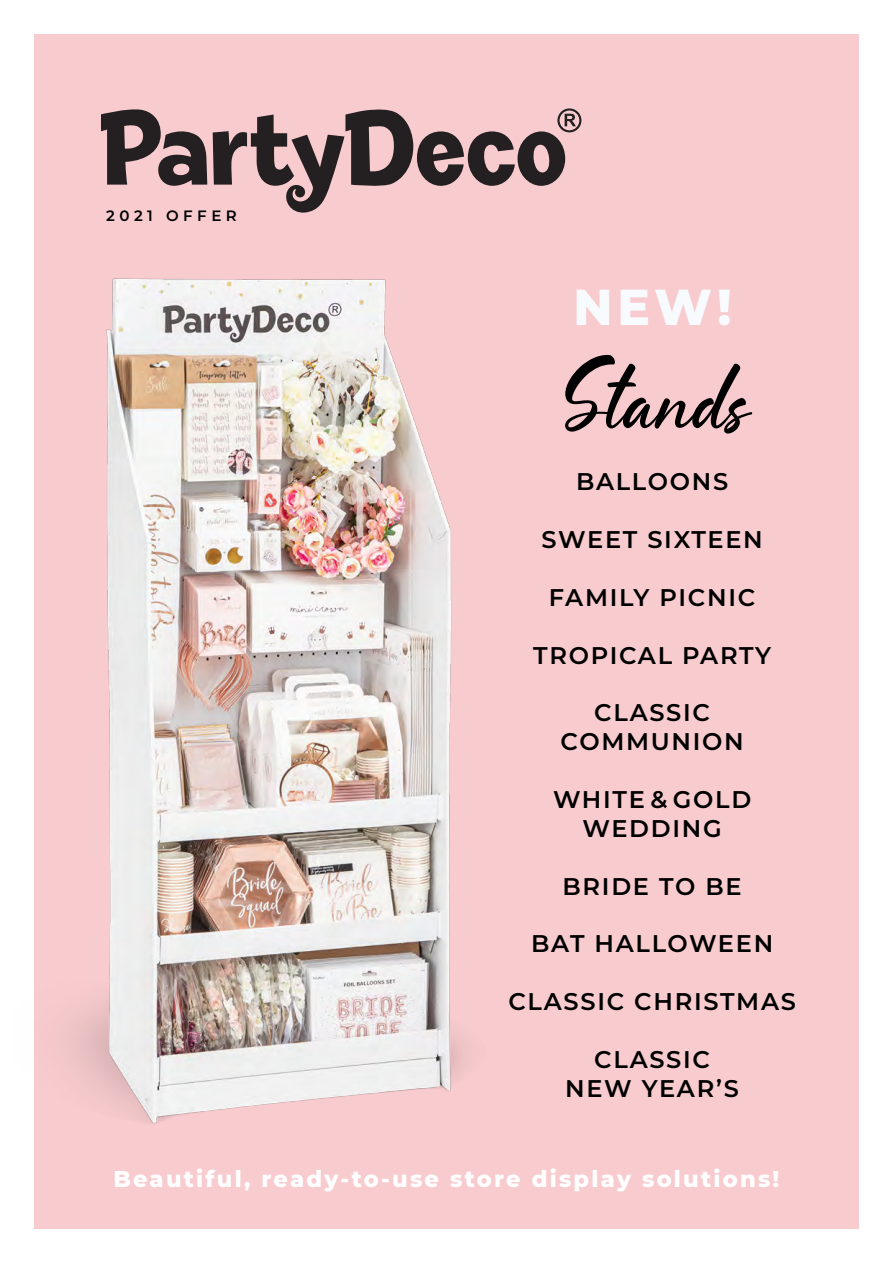
<style>
.page{position:relative;width:893px;height:1263px;background:#fff}
.page>*{position:absolute;margin:0;border:0;box-sizing:border-box;transform-origin:0 0}
.t1{font:60.75px "Rosseville";color:#000;scale:.94 1}
.t2{font:800 51.45px "Montserrat";color:#f7fbfd;scale:.94 1}
.t3{font:600 24.15px/29px "Montserrat";letter-spacing:.07em;color:#000;text-align:center}
.t4{font:800 23.25px "Montserrat";letter-spacing:.1em;color:#fff}
.t5{font:600 15px "Montserrat";letter-spacing:.3em;color:#000}
</style>
<div class="page">
<div style="left:34px;top:34px;width:825px;height:1195px;background:#f8cccf"></div>
<img style="left:73px;top:278px;width:390px;height:846px">
<svg style="left:101px;top:109px;width:106px;height:77px"></svg>
<svg style="left:213px;top:108px;width:368px;height:105px"></svg>
<p class="t5" style="left:106px;top:205px;width:132px">2021 OFFER</p>
<h2 class="t2" style="left:574px;top:269px;width:170px">NEW!</h2>
<h1 class="t1" style="left:556px;top:372px;width:208px">Stands</h1>
<p class="t3" style="left:576px;top:466px;width:154px">BALLOONS</p>
<p class="t3" style="left:541px;top:524px;width:223px">SWEET SIXTEEN</p>
<p class="t3" style="left:549px;top:582px;width:208px">FAMILY PICNIC</p>
<p class="t3" style="left:533px;top:639px;width:239px">TROPICAL PARTY</p>
<p class="t3" style="left:560px;top:697px;width:185px">CLASSIC<br>COMMUNION</p>
<p class="t3" style="left:553px;top:784px;width:200px">WHITE &amp; GOLD<br>WEDDING</p>
<p class="t3" style="left:563px;top:870px;width:181px">BRIDE TO BE</p>
<p class="t3" style="left:531px;top:928px;width:244px">BAT HALLOWEEN</p>
<p class="t3" style="left:508px;top:986px;width:289px">CLASSIC CHRISTMAS</p>
<p class="t3" style="left:565px;top:1044px;width:175px">CLASSIC<br>NEW YEAR’S</p>
<p class="t4" style="left:114px;top:1162px;width:667px">Beautiful, ready-to-use store display solutions!</p>
</div>
